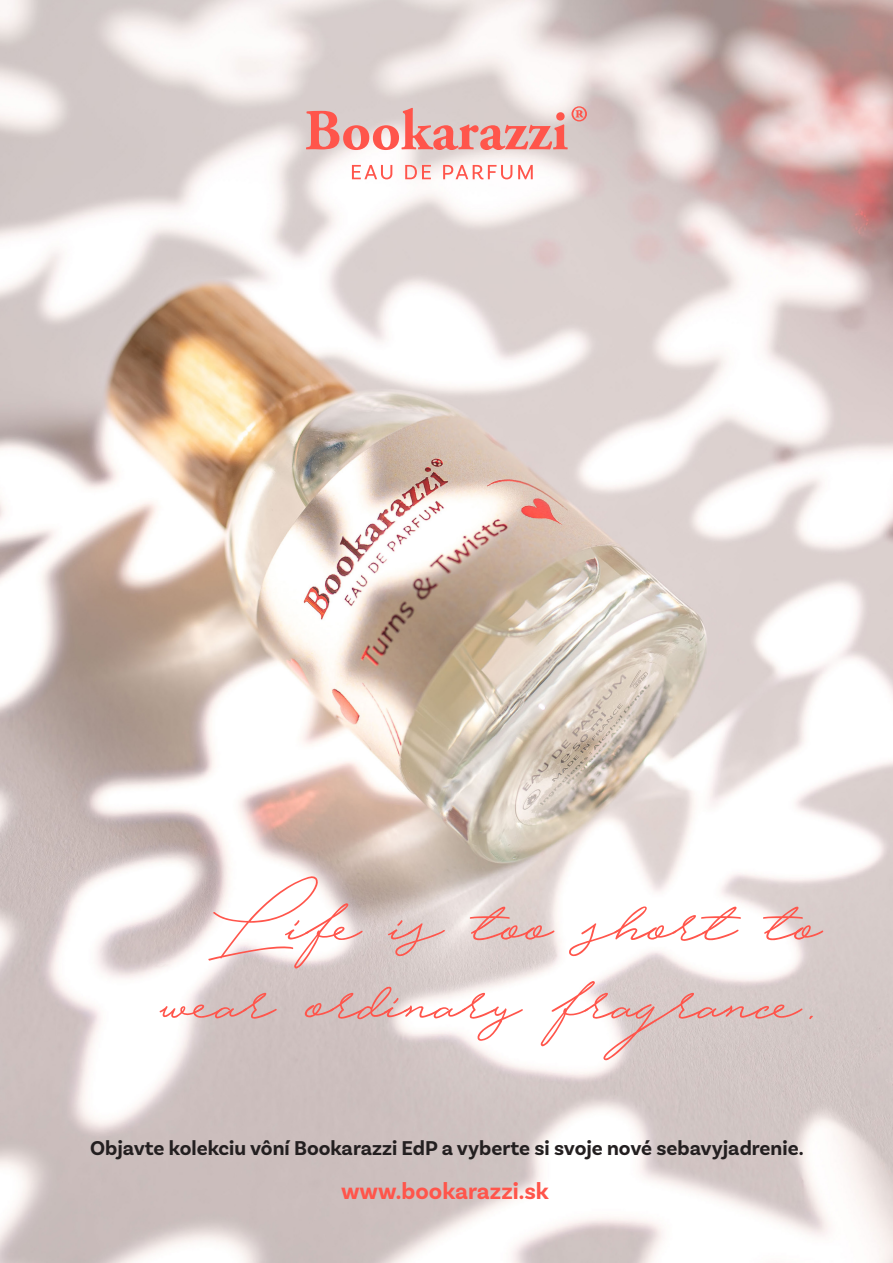
<style>
.page{position:relative;width:893px;height:1263px;background:#fff}
.page>*{position:absolute;margin:0;border:0;box-sizing:border-box;transform-origin:0 0}
.t1{font:64.8px/77.7px "Hijrnotes PERSONALUSEONLY01";color:#ff554b;text-align:right}
.t2{font:700 24px "Basic Sans";color:#ff554b}
.t3{font:700 21px "Basic Sans";color:#231f20}
</style>
<div class="page">
<img style="left:0;top:0;width:893px;height:1263px">
<svg style="left:306px;top:106px;width:281px;height:44px;background:#e6aba7"></svg>
<svg style="left:352px;top:165px;width:181px;height:14px"></svg>
<p class="t1" style="left:157px;top:904px;width:659px">Life is too short to wear ordinary fragrance.</p>
<p class="t3" style="left:90px;top:1136px;width:715px">Objavte kolekciu vôní Bookarazzi EdP a vyberte si svoje nové sebavyjadrenie.</p>
<p class="t2" style="left:341px;top:1177px;width:209px">www.bookarazzi.sk</p>
</div>
